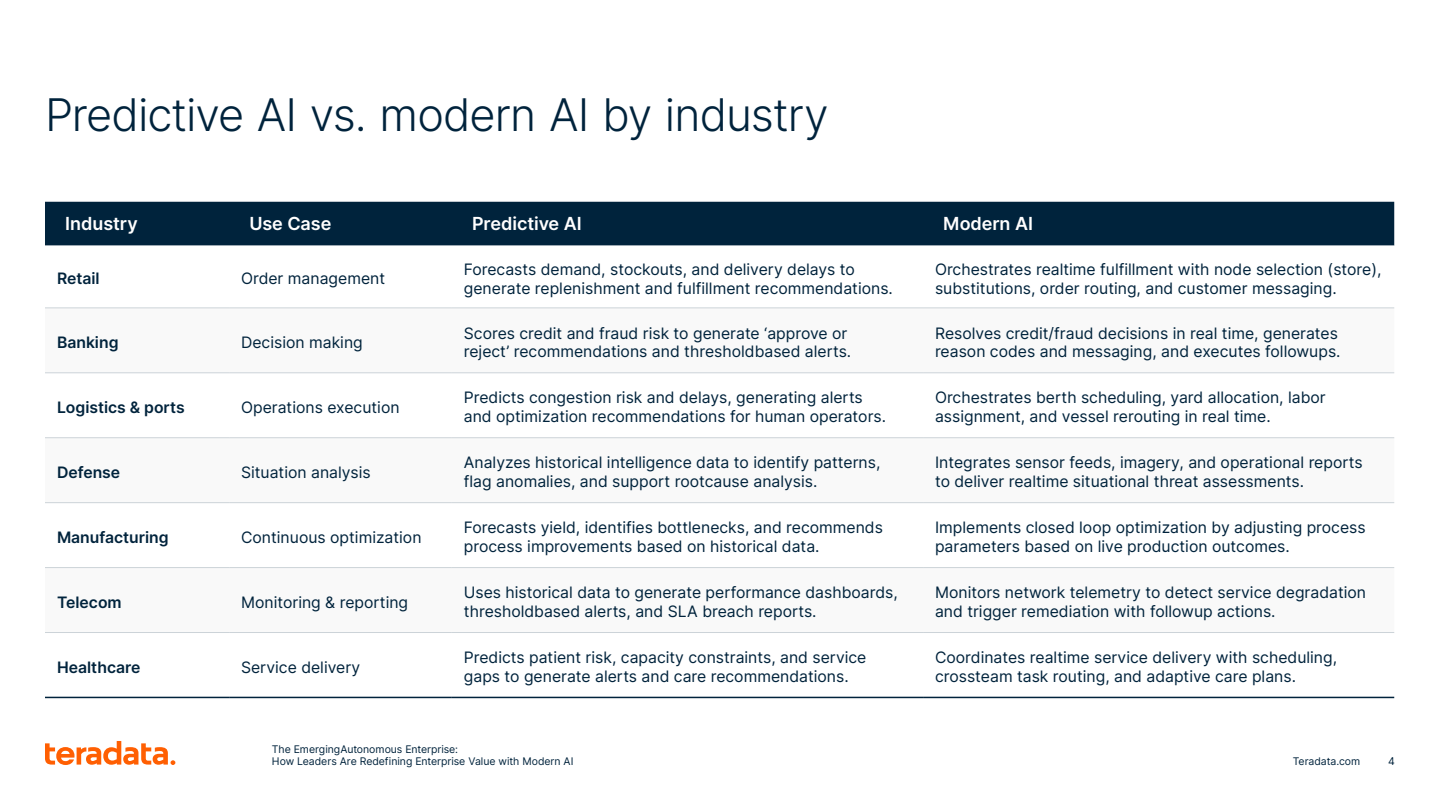
<style>
.page{position:relative;width:1440px;height:810px;background:#fff}
.page>*{position:absolute;margin:0;border:0;box-sizing:border-box;transform-origin:0 0}
.t1{font:300 45px "Inter";letter-spacing:-.025em;color:#00233c}
.t2{font:600 18px "Inter";letter-spacing:-.005em;color:#fff}
.t3{font:15.75px/18.9px "Inter";color:#00233c}
.t4{font:600 15.75px "Inter";color:#00233c}
.t5{font:10.5px/12px "Inter";color:#00233c}
</style>
<div class="page">
<svg style="left:45px;top:741px;width:130px;height:24px"></svg>
<div style="left:45px;top:202px;width:1349px;height:44px;background:#00233c"></div>
<svg style="left:45px;top:307px;width:1349px;height:390px"></svg>
<svg style="left:45px;top:309px;width:1349px;height:323px"></svg>
<hr style="left:45px;top:308px;width:184px;height:1px;background:#ccd3d8">
<hr style="left:229px;top:308px;width:223px;height:1px;background:#ccd3d8">
<hr style="left:452px;top:308px;width:471px;height:1px;background:#ccd3d8">
<hr style="left:923px;top:308px;width:471px;height:1px;background:#ccd3d8">
<hr style="left:45px;top:372px;width:184px;height:1px;background:#ccd3d8">
<hr style="left:229px;top:372px;width:223px;height:1px;background:#ccd3d8">
<hr style="left:452px;top:372px;width:471px;height:1px;background:#ccd3d8">
<hr style="left:923px;top:372px;width:471px;height:1px;background:#ccd3d8">
<hr style="left:45px;top:437px;width:184px;height:1px;background:#ccd3d8">
<hr style="left:229px;top:437px;width:223px;height:1px;background:#ccd3d8">
<hr style="left:452px;top:437px;width:471px;height:1px;background:#ccd3d8">
<hr style="left:923px;top:437px;width:471px;height:1px;background:#ccd3d8">
<hr style="left:45px;top:502px;width:184px;height:1px;background:#ccd3d8">
<hr style="left:229px;top:502px;width:223px;height:1px;background:#ccd3d8">
<hr style="left:452px;top:502px;width:471px;height:1px;background:#ccd3d8">
<hr style="left:923px;top:502px;width:471px;height:1px;background:#ccd3d8">
<hr style="left:45px;top:567px;width:184px;height:1px;background:#ccd3d8">
<hr style="left:229px;top:567px;width:223px;height:1px;background:#ccd3d8">
<hr style="left:452px;top:567px;width:471px;height:1px;background:#ccd3d8">
<hr style="left:923px;top:567px;width:471px;height:1px;background:#ccd3d8">
<hr style="left:45px;top:632px;width:184px;height:1px;background:#ccd3d8">
<hr style="left:229px;top:632px;width:223px;height:1px;background:#ccd3d8">
<hr style="left:452px;top:632px;width:471px;height:1px;background:#ccd3d8">
<hr style="left:923px;top:632px;width:471px;height:1px;background:#ccd3d8">
<hr style="left:45px;top:697px;width:184px;height:1px;background:#00233c">
<hr style="left:229px;top:697px;width:223px;height:1px;background:#00233c">
<hr style="left:452px;top:697px;width:471px;height:1px;background:#00233c">
<hr style="left:923px;top:697px;width:471px;height:1px;background:#00233c">
<h1 class="t1" style="left:45px;top:82px;width:785px">Predictive AI vs. modern AI by industry</h1>
<p class="t2" style="left:65px;top:211px;width:74px">Industry</p>
<p class="t2" style="left:249px;top:211px;width:83px">Use Case</p>
<p class="t2" style="left:472px;top:211px;width:111px">Predictive AI</p>
<p class="t2" style="left:943px;top:211px;width:91px">Modern AI</p>
<p class="t4" style="left:57px;top:267px;width:44px">Retail</p>
<p class="t3" style="left:241px;top:269px;width:146px">Order management</p>
<p class="t3" style="left:464px;top:259px;width:431px">Forecasts demand, stockouts, and delivery delays to generate replenishment and fulfillment recommendations.</p>
<p class="t3" style="left:935px;top:259px;width:448px">Orchestrates realtime fulfillment with node selection (store), substitutions, order routing, and customer messaging.</p>
<p class="t4" style="left:57px;top:331px;width:63px">Banking</p>
<p class="t3" style="left:241px;top:332px;width:123px">Decision making</p>
<p class="t3" style="left:464px;top:323px;width:389px">Scores credit and fraud risk to generate ‘approve or reject’ recommendations and thresholdbased alerts.</p>
<p class="t3" style="left:935px;top:323px;width:407px">Resolves credit/fraud decisions in real time, generates reason codes and messaging, and executes followups.</p>
<p class="t4" style="left:57px;top:395px;width:129px">Logistics &amp; ports</p>
<p class="t3" style="left:241px;top:397px;width:160px">Operations execution</p>
<p class="t3" style="left:464px;top:388px;width:424px">Predicts congestion risk and delays, generating alerts and optimization recommendations for human operators.</p>
<p class="t3" style="left:935px;top:388px;width:392px">Orchestrates berth scheduling, yard allocation, labor assignment, and vessel rerouting in real time.</p>
<p class="t4" style="left:57px;top:460px;width:65px">Defense</p>
<p class="t3" style="left:241px;top:462px;width:131px">Situation analysis</p>
<p class="t3" style="left:464px;top:453px;width:418px">Analyzes historical intelligence data to identify patterns, flag anomalies, and support rootcause analysis.</p>
<p class="t3" style="left:935px;top:453px;width:429px">Integrates sensor feeds, imagery, and operational reports to deliver realtime situational threat assessments.</p>
<p class="t4" style="left:57px;top:525px;width:113px">Manufacturing</p>
<p class="t3" style="left:241px;top:527px;width:182px">Continuous optimization</p>
<p class="t3" style="left:464px;top:518px;width:421px">Forecasts yield, identifies bottlenecks, and recommends process improvements based on historical data.</p>
<p class="t3" style="left:935px;top:518px;width:432px">Implements closed loop optimization by adjusting process parameters based on live production outcomes.</p>
<p class="t4" style="left:57px;top:590px;width:66px">Telecom</p>
<p class="t3" style="left:241px;top:592px;width:169px">Monitoring &amp; reporting</p>
<p class="t3" style="left:464px;top:583px;width:435px">Uses historical data to generate performance dashboards, thresholdbased alerts, and SLA breach reports.</p>
<p class="t3" style="left:935px;top:583px;width:433px">Monitors network telemetry to detect service degradation and trigger remediation with followup actions.</p>
<p class="t4" style="left:57px;top:655px;width:85px">Healthcare</p>
<p class="t3" style="left:241px;top:657px;width:121px">Service delivery</p>
<p class="t3" style="left:464px;top:648px;width:404px">Predicts patient risk, capacity constraints, and service gaps to generate alerts and care recommendations.</p>
<p class="t3" style="left:935px;top:648px;width:404px">Coordinates realtime service delivery with scheduling, crossteam task routing, and adaptive care plans.</p>
<p class="t5" style="left:272px;top:743px;width:303px">The EmergingAutonomous Enterprise:<br>How Leaders Are Redefining Enterprise Value with Modern AI</p>
<p class="t5" style="left:1293px;top:755px;width:69px">Teradata.com</p>
<p class="t5" style="left:1388px;top:755px;width:8px">4</p>
</div>
